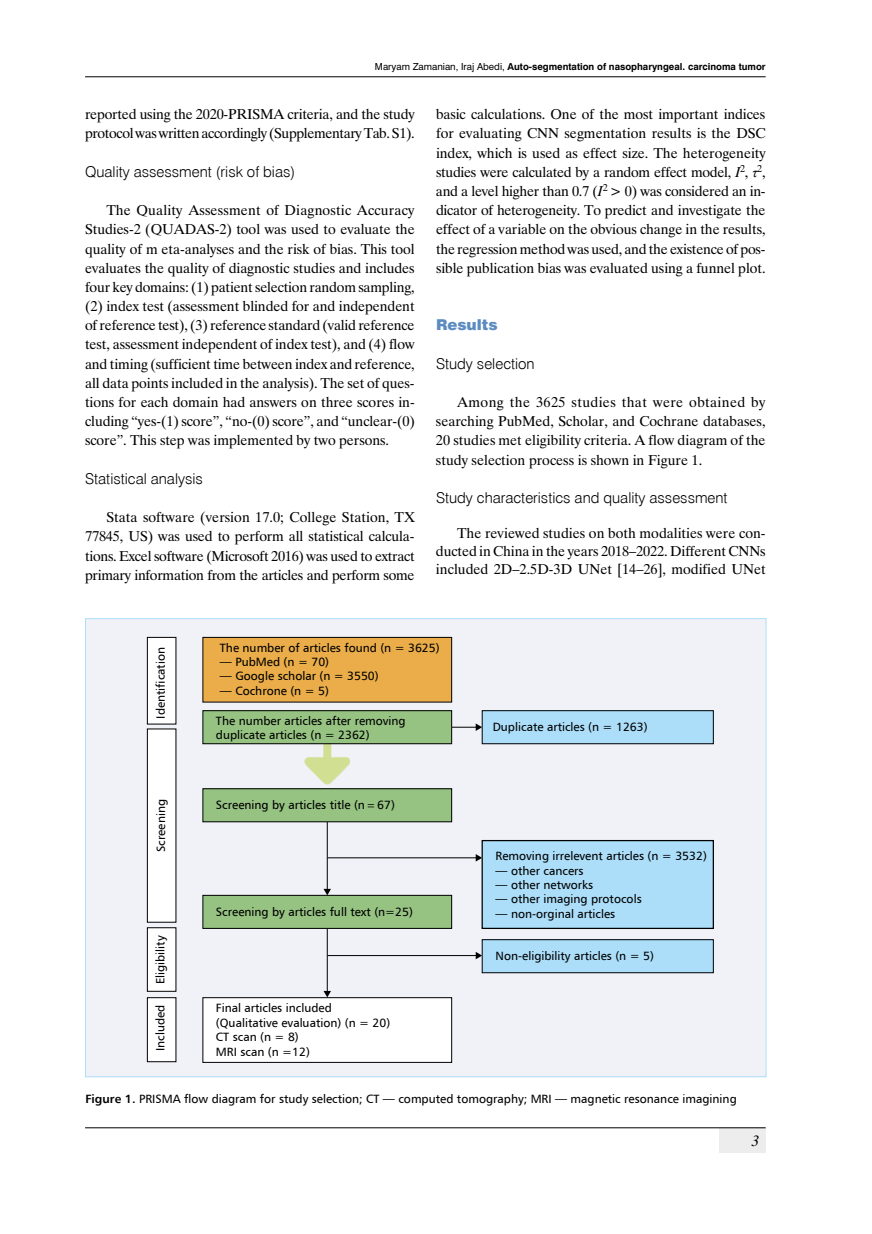
<style>
.page{position:relative;width:872px;height:1234px;background:#fff}
.page>*{position:absolute;margin:0;border:0;box-sizing:border-box;transform-origin:0 0}
.t1{font:15px "Swis 721 Lt EU";color:#000}
.t2{font:15px "Swis 721 Blk EU";color:#5b8bc1}
.t3{font:italic 15px "Time Ibis EE";color:#000}
.t4{font:14.25px/19.2px "Time Ibis EE";letter-spacing:-.005em;color:#000;text-align:justify}
.t5{font:14.25px/19.2px "Time Ibis EE";letter-spacing:-.025em;color:#000}
.t6{font:12px/14.4px "Humnst 777 EU";color:#000}
.t7{font:700 9px "Swis 721 PL";color:#000}
.s1{font-weight:400}
.s2{font-style:italic}
.s3{font-family:"Times New Roman";font-style:italic}
.s4{font-family:"Myriad Pro"}
.s5{font-weight:700}
</style>
<div class="page">
<hr style="left:85px;top:76px;width:680px;height:1px;background:#000">
<div style="left:719px;top:1127px;width:46px;height:25px;background:#ededed"></div>
<hr style="left:85px;top:1127px;width:680px;height:1px;background:#000">
<div style="left:85px;top:618px;width:681px;height:458px;background:#f1f2f7"></div>
<svg style="left:303px;top:744px;width:48px;height:41px"></svg>
<hr style="left:327px;top:821px;width:1px;height:68px;background:#000">
<svg style="left:323px;top:888px;width:8px;height:6px"></svg>
<hr style="left:327px;top:923px;width:1px;height:68px;background:#000">
<svg style="left:323px;top:990px;width:8px;height:6px"></svg>
<div style="left:203px;top:637px;width:248px;height:65px;background:#eaad49"></div>
<div style="left:202px;top:636px;width:250px;height:66px;border:1px solid #000"></div>
<div style="left:203px;top:710px;width:248px;height:33px;background:#96c282"></div>
<div style="left:202px;top:710px;width:250px;height:34px;border:1px solid #000"></div>
<div style="left:203px;top:788px;width:248px;height:33px;background:#96c282"></div>
<div style="left:202px;top:788px;width:250px;height:34px;border:1px solid #000"></div>
<div style="left:203px;top:895px;width:248px;height:33px;background:#96c282"></div>
<div style="left:202px;top:894px;width:250px;height:34px;border:1px solid #000"></div>
<div style="left:203px;top:997px;width:248px;height:65px;background:#fff"></div>
<div style="left:202px;top:996px;width:250px;height:66px;border:1px solid #000"></div>
<div style="left:482px;top:710px;width:231px;height:33px;background:#acdef9"></div>
<div style="left:482px;top:710px;width:231px;height:34px;border:1px solid #000"></div>
<div style="left:147px;top:637px;width:29px;height:87px;background:#fff"></div>
<div style="left:147px;top:637px;width:29px;height:87px;border:1px solid #000"></div>
<div style="left:147px;top:728px;width:29px;height:194px;background:#fff"></div>
<div style="left:147px;top:728px;width:29px;height:194px;border:1px solid #000"></div>
<div style="left:147px;top:997px;width:29px;height:64px;background:#fff"></div>
<div style="left:147px;top:997px;width:29px;height:64px;border:1px solid #000"></div>
<div style="left:482px;top:840px;width:231px;height:88px;background:#acdef9"></div>
<div style="left:481px;top:839px;width:233px;height:89px;border:1px solid #000"></div>
<div style="left:482px;top:939px;width:231px;height:33px;background:#acdef9"></div>
<div style="left:482px;top:939px;width:231px;height:33px;border:1px solid #000"></div>
<div style="left:147px;top:927px;width:29px;height:64px;background:#fff"></div>
<div style="left:147px;top:927px;width:29px;height:64px;border:1px solid #000"></div>
<svg style="left:451px;top:723px;width:31px;height:7px"></svg>
<hr style="left:327px;top:857px;width:150px;height:1px;background:#000">
<svg style="left:476px;top:853px;width:6px;height:8px"></svg>
<hr style="left:327px;top:954px;width:150px;height:1px;background:#000">
<svg style="left:476px;top:951px;width:6px;height:8px"></svg>
<p class="t7" style="left:375px;top:61px;width:392px"><span class="s1">Maryam Zamanian, Iraj Abedi,</span> Auto-segmentation of nasopharyngeal. carcinoma tumor</p>
<p class="t5" style="left:85px;top:104px;width:331px">reported using the 2020-PRISMA criteria, and the study protocol was written accordingly (Supplementary Tab. S1).</p>
<p class="t1" style="left:85px;top:162px;width:212px">Quality assessment (risk of bias)</p>
<p class="t4" style="left:85px;top:200px;width:331px;text-indent:21px">The Quality Assessment of Diagnostic Accuracy Studies-2 (QUADAS-2) tool was used to evaluate the quality of m eta-analyses and the risk of bias. This tool evaluates the quality of diagnostic studies and includes four key domains: (1) patient selection random sampling, (2) index test (assessment blinded for and independent of reference test), (3) reference standard (valid reference test, assessment independent of index test), and (4) flow and timing (sufficient time between index and reference, all data points included in the analysis). The set of ques&shy;tions for each domain had answers on three scores in&shy;cluding “yes-(1) score”, “no-(0) score”, and “unclear-(0) score”. This step was implemented by two persons.</p>
<p class="t1" style="left:85px;top:469px;width:119px">Statistical analysis</p>
<p class="t4" style="left:85px;top:507px;width:331px;text-indent:21px">Stata software (version 17.0; College Station, TX 77845, US) was used to perform all statistical calcula&shy;tions. Excel software (Microsoft 2016) was used to extract primary information from the articles and perform some</p>
<p class="t4" style="left:436px;top:104px;width:331px">basic calculations. One of the most important indices for evaluating CNN segmentation results is the DSC index, which is used as effect size. The heterogeneity studies were calculated by a random effect model, <span class="s2">I</span><sup>2</sup>, <span class="s3">τ</span><sup>2</sup>, and a level higher than 0.7 (<span class="s2">I</span><sup>2</sup> &gt; 0) was considered an in&shy;dicator of heterogeneity. To predict and investigate the effect of a variable on the obvious change in the results, the regression method was used, and the existence of pos&shy;sible publication bias was evaluated using a funnel plot.</p>
<p class="t2" style="left:436px;top:315px;width:63px">Results</p>
<p class="t1" style="left:436px;top:354px;width:100px">Study selection</p>
<p class="t4" style="left:436px;top:392px;width:331px;text-indent:21px">Among the 3625 studies that were obtained by searching PubMed, Scholar, and Cochrane databases, 20 studies met eligibility criteria. A flow diagram of the study selection process is shown in Figure 1.</p>
<p class="t1" style="left:436px;top:488px;width:293px">Study characteristics and quality assessment</p>
<p class="t4" style="left:436px;top:524px;width:331px;line-height:18px;text-indent:21px">The reviewed studies on both modalities were con&shy;ducted in China in the years 2018–2022. Different CNNs included 2D–2.5D-3D UNet [14–26], modified UNet</p>
<p class="t6" style="left:153px;top:718px;width:73px;rotate:-90deg">Identification</p>
<p class="t6" style="left:153px;top:851px;width:54px;rotate:-90deg">Screening</p>
<p class="t6" style="left:153px;top:984px;width:50px;rotate:-90deg">Eligibility</p>
<p class="t6" style="left:153px;top:1050px;width:48px;rotate:-90deg">Included</p>
<p class="t6" style="left:220px;top:640px;width:221px">The number of articles found (n = 3625)</p>
<p class="t6" style="left:220px;top:654px;width:111px">— PubMed (n = 70)</p>
<p class="t6" style="left:220px;top:668px;width:160px">— Google scholar (n = 3550)</p>
<p class="t6" style="left:220px;top:683px;width:111px">— Cochrone (n = 5)</p>
<p class="t6" style="left:216px;top:713px;width:191px">The number articles after removing duplicate articles (n = 2362)</p>
<p class="t6" style="left:216px;top:797px;width:180px">Screening by articles title (n <span class="s4">=</span> 67)</p>
<p class="t6" style="left:216px;top:904px;width:198px">Screening by articles full text (n=25)</p>
<p class="t6" style="left:216px;top:1000px;width:176px">Final articles included (Qualitative evaluation) (n = 20)<br>CT scan (n = 8)<br>MRI scan (n =12)</p>
<p class="t6" style="left:492px;top:718px;width:156px">Duplicate articles (n = 1263)</p>
<p class="t6" style="left:495px;top:848px;width:213px">Removing irrelevent articles (n = 3532)</p>
<p class="t6" style="left:495px;top:862px;width:89px">— other cancers</p>
<p class="t6" style="left:495px;top:877px;width:99px">— other networks</p>
<p class="t6" style="left:495px;top:891px;width:148px">— other imaging protocols</p>
<p class="t6" style="left:495px;top:906px;width:121px">— non-orginal articles</p>
<p class="t6" style="left:495px;top:948px;width:160px">Non-eligibility articles (n = 5)</p>
<p class="t6" style="left:85px;top:1091px;width:653px"><span class="s5">Figure 1.</span> PRISMA flow diagram for study selection; CT — computed tomography; MRI — magnetic resonance imagining</p>
<p class="t3" style="left:751px;top:1131px;width:9px">3</p>
</div>
